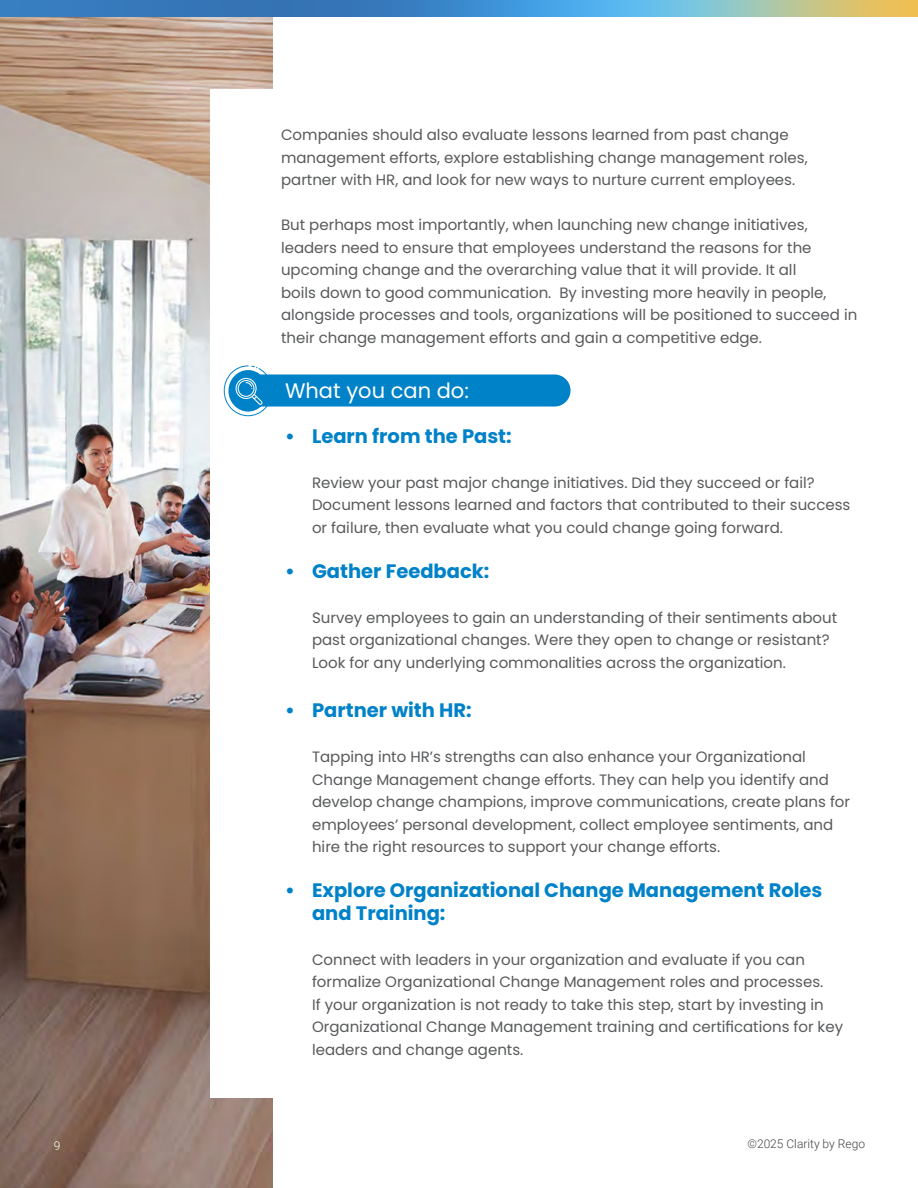
<style>
.page{position:relative;width:918px;height:1188px;background:#fff}
.page>*{position:absolute;margin:0;border:0;box-sizing:border-box;transform-origin:0 0}
.t1{font:21px "Poppins";color:#fff}
.t2{font:700 19.5px/22.5px "Poppins";color:#0082c9}
.t3{font:15px/22.5px "Poppins";color:#58595b}
.t4{font:300 12px "Roboto";color:#444}
.t5{font:300 12px "Roboto";color:#fff}
</style>
<div class="page">
<img style="left:0;top:0;width:918px;height:17px">
<img style="left:0;top:1px;width:272px;height:1187px">
<div style="left:210px;top:90px;width:540px;height:1008px;background:#fff"></div>
<div style="left:239px;top:374px;width:332px;height:33px;background:#0082c9;border-radius:16px"></div>
<svg style="left:224px;top:365px;width:48px;height:51px"></svg>
<p class="t3" style="left:281px;top:124px;width:528px">Companies should also evaluate lessons learned from past change management efforts, explore establishing change management roles, partner with HR, and look for new ways to nurture current employees.</p>
<p class="t3" style="left:281px;top:214px;width:578px">But perhaps most importantly, when launching new change initiatives, leaders need to ensure that employees understand the reasons for the upcoming change and the overarching value that it will provide. It all<br>boils down to good communication. By investing more heavily in people, alongside processes and tools, organizations will be positioned to succeed in their change management efforts and gain a competitive edge.</p>
<h1 class="t1" style="left:285px;top:378px;width:185px">What you can do:</h1>
<h2 class="t2" style="left:285px;top:425px;width:228px">• Learn from the Past:</h2>
<p class="t3" style="left:312px;top:471px;width:540px">Review your past major change initiatives. Did they succeed or fail?<br>Document lessons learned and factors that contributed to their success or failure, then evaluate what you could change going forward.</p>
<h2 class="t2" style="left:285px;top:560px;width:206px">• Gather Feedback:</h2>
<p class="t3" style="left:312px;top:606px;width:527px">Survey employees to gain an understanding of their sentiments about past organizational changes. Were they open to change or resistant?<br>Look for any underlying commonalities across the organization.</p>
<h2 class="t2" style="left:285px;top:699px;width:188px">• Partner with HR:</h2>
<p class="t3" style="left:312px;top:746px;width:540px">Tapping into HR’s strengths can also enhance your Organizational Change Management change efforts. They can help you identify and develop change champions, improve communications, create plans for employees’ personal development, collect employee sentiments, and hire the right resources to support your change efforts.</p>
<h2 class="t2" style="left:312px;top:879px;width:512px;text-indent:-27px">• Explore Organizational Change Management Roles and Training:</h2>
<p class="t3" style="left:312px;top:948px;width:533px">Connect with leaders in your organization and evaluate if you can formalize Organizational Change Management roles and processes.<br>If your organization is not ready to take this step, start by investing in Organizational Change Management training and certifications for key leaders and change agents.</p>
<p class="t5" style="left:54px;top:1137px;width:8px">9</p>
<p class="t4" style="left:747px;top:1135px;width:119px">©2025 Clarity by Rego</p>
</div>
